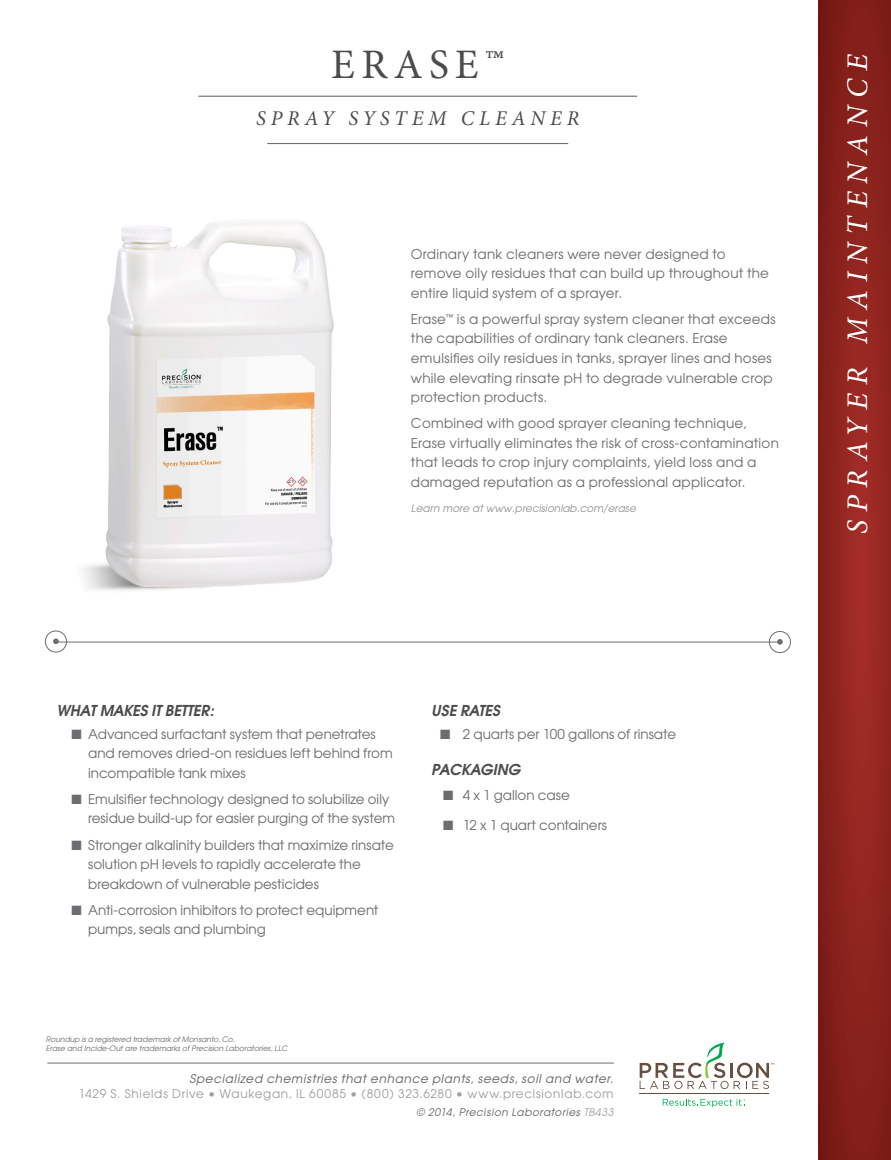
<style>
.page{position:relative;width:891px;height:1160px;background:#fff}
.page>*{position:absolute;margin:0;border:0;box-sizing:border-box;transform-origin:0 0}
.t1{font:42px "Minion Pro";letter-spacing:.15em;color:#4b4c4d}
.t2{font:italic 30px "Minion Pro";letter-spacing:.265em;color:#fff}
.t3{font:italic 21px "Minion Pro";letter-spacing:.23em;color:#4b4c4d}
.t4{font:italic 600 15px "Avant Garde";letter-spacing:-.025em;color:#4b4c4d}
.t5{font:13.5px/19.5px "Avant Garde";letter-spacing:.005em;color:#6c6d70}
.t6{font:12px/15px "Avant Garde";letter-spacing:.06em;color:#9d9fa2;text-align:right}
.t7{font:italic 10.5px "Avant Garde";color:#939598}
.t8{font:italic 10.5px "Avant Garde";letter-spacing:.055em;color:#636366}
.t9{font:italic 7.5px "Avant Garde";color:#6c6d70}
.s1{font-style:italic;color:#636366}
.s2{color:#9d9fa2}
</style>
<div class="page">
<hr style="left:48px;top:1063px;width:566px;height:1px;background:#6c6d70">
<svg style="left:663px;top:1099px;width:82px;height:8px"></svg>
<hr style="left:640px;top:1094px;width:129px;height:1px;background:#674e3f">
<svg style="left:640px;top:1042px;width:134px;height:47px"></svg>
<hr style="left:267px;top:143px;width:301px;height:1px;background:#6c6d70">
<hr style="left:198px;top:96px;width:439px;height:1px;background:#6c6d70">
<svg style="left:777px;top:639px;width:6px;height:6px"></svg>
<div style="left:769px;top:631px;width:22px;height:22px;border:1px solid #6c6d70;border-radius:50%"></div>
<svg style="left:53px;top:638px;width:6px;height:6px"></svg>
<div style="left:45px;top:631px;width:22px;height:21px;border:1px solid #6c6d70;border-radius:50%"></div>
<hr style="left:56px;top:642px;width:724px;height:1px;background:#6c6d70">
<img style="left:83px;top:221px;width:251px;height:370px">
<svg style="left:819px;top:0;width:72px;height:1160px;background:#8b221c"></svg>
<p class="t1" style="left:331px;top:37px;width:175px">ERASE™</p>
<p class="t3" style="left:256px;top:104px;width:324px">SPRAY SYSTEM CLEANER</p>
<p class="t5" style="left:411px;top:244px;width:360px">Ordinary tank cleaners were never designed to remove oily residues that can build up throughout the entire liquid system of a sprayer.</p>
<p class="t5" style="left:411px;top:309px;width:366px">Erase<sup>™</sup> is a powerful spray system cleaner that exceeds the capabilities of ordinary tank cleaners. Erase emulsifies oily residues in tanks, sprayer lines and hoses while elevating rinsate pH to degrade vulnerable crop protection products.</p>
<p class="t5" style="left:411px;top:413px;width:370px">Combined with good sprayer cleaning technique, Erase virtually eliminates the risk of cross-contamination that leads to crop injury complaints, yield loss and a damaged reputation as a professional applicator.</p>
<p class="t7" style="left:411px;top:502px;width:226px">Learn more at www.precisionlab.com/erase</p>
<p class="t4" style="left:57px;top:700px;width:159px">WHAT MAKES IT BETTER:</p>
<p class="t5" style="left:88px;top:724px;width:306px;text-indent:-16px">■ Advanced surfactant system that penetrates and removes dried-on residues left behind from incompatible tank mixes</p>
<p class="t5" style="left:88px;top:789px;width:309px;text-indent:-16px">■ Emulsifier technology designed to solubilize oily residue build-up for easier purging of the system</p>
<p class="t5" style="left:88px;top:835px;width:307px;text-indent:-16px">■ Stronger alkalinity builders that maximize rinsate solution pH levels to rapidly accelerate the breakdown of vulnerable pesticides</p>
<p class="t5" style="left:88px;top:900px;width:292px;text-indent:-16px">■ Anti-corrosion inhibitors to protect equipment pumps, seals and plumbing</p>
<p class="t4" style="left:431px;top:700px;width:70px">USE RATES</p>
<p class="t5" style="left:440px;top:724px;width:237px">■ 2 quarts per 100 gallons of rinsate</p>
<p class="t4" style="left:431px;top:759px;width:91px">PACKAGING</p>
<p class="t5" style="left:443px;top:785px;width:128px">■ 4 x 1 gallon case</p>
<p class="t5" style="left:443px;top:815px;width:165px">■ 12 x 1 quart containers</p>
<p class="t9" style="left:46px;top:1034px;width:190px">Roundup is a registered trademark of Monsanto, Co.</p>
<p class="t9" style="left:46px;top:1043px;width:243px">Erase and Incide-Out are trademarks of Precision Laboratories, LLC</p>
<p class="t6" style="left:79px;top:1071px;width:536px"><span class="s1">Specialized chemistries that enhance plants, seeds, soil and water.<br></span>1429 S. Shields Drive • Waukegan, IL 60085 • (800) 323.6280 • www.precisionlab.com</p>
<p class="t8" style="left:417px;top:1106px;width:199px">© 2014, Precision Laboratories <span class="s2">TB433</span></p>
<p class="t2" style="left:837px;top:534px;width:482px;rotate:-90deg">SPRAYER MAINTENANCE</p>
</div>
